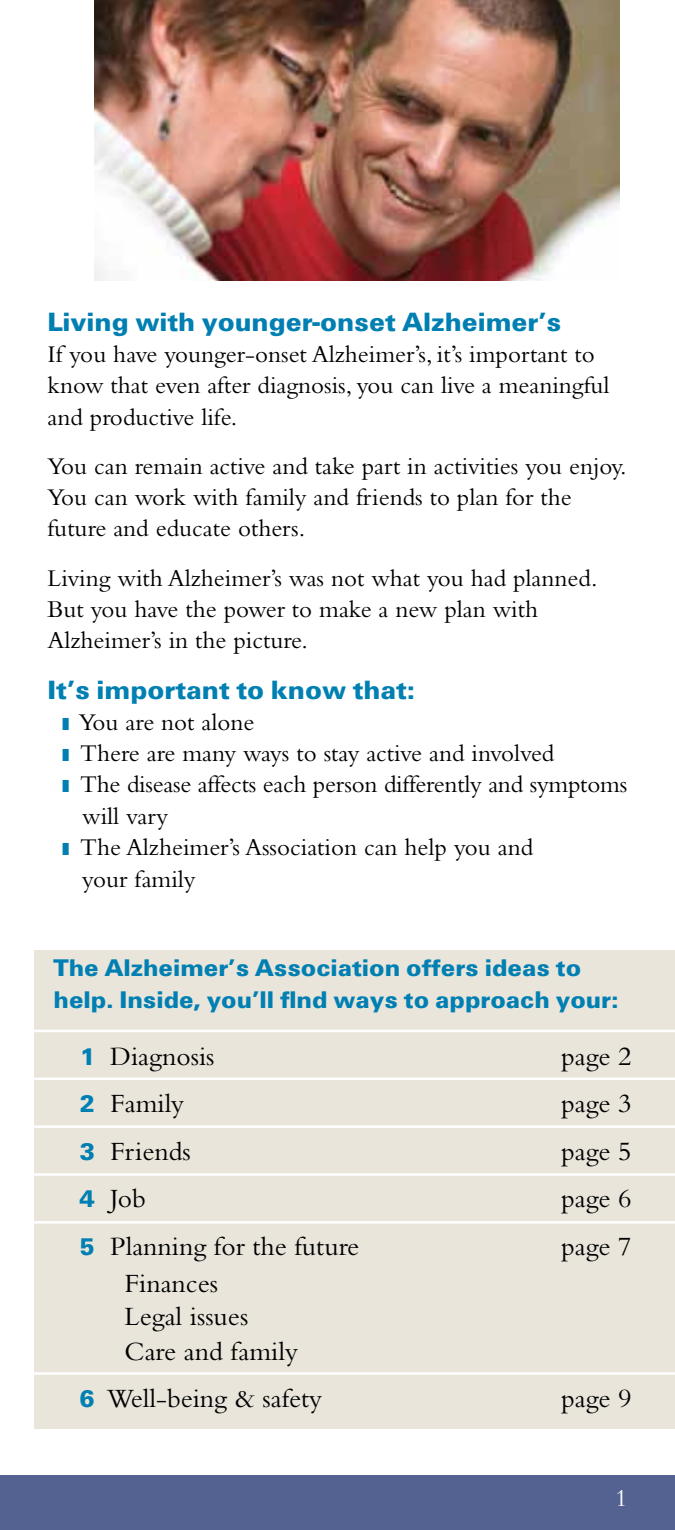
<style>
.page{position:relative;width:675px;height:1530px;background:#fff}
.page>*{position:absolute;margin:0;border:0;box-sizing:border-box;transform-origin:0 0}
.t1{font:27.5px/32.5px "Bembo";color:#000}
.t2{font:27.5px "Univers U75";color:#007fb2}
.t3{font:25px/31.2px "Bembo";color:#000}
.t4{font:25px/32.5px "Univers U75";color:#007fb2}
.t5{font:25px "Bembo";color:#fff}
.s1{font-family:"Univers U75";font-size:25px;color:#007fb2}
</style>
<div class="page">
<img style="left:94px;top:0;width:525px;height:280px">
<div style="left:35px;top:951px;width:640px;height:478px;background:#e9e5db"></div>
<hr style="left:20px;top:1078px;width:655px;height:2px;background:#fff">
<hr style="left:20px;top:1030px;width:655px;height:2px;background:#fff">
<hr style="left:20px;top:1125px;width:655px;height:3px;background:#fff">
<hr style="left:20px;top:1173px;width:655px;height:3px;background:#fff">
<hr style="left:20px;top:1221px;width:655px;height:3px;background:#fff">
<hr style="left:20px;top:1372px;width:655px;height:3px;background:#fff">
<div style="left:0;top:1475px;width:675px;height:55px;background:#546292"></div>
<p class="t2" style="left:48px;top:303px;width:515px">Living with younger-onset Alzheimer’s</p>
<p class="t3" style="left:48px;top:338px;width:563px">If you have younger-onset Alzheimer’s, it’s important to know that even after diagnosis, you can live a meaningful and productive life.</p>
<p class="t3" style="left:48px;top:450px;width:581px">You can remain active and take part in activities you enjoy.<br>You can work with family and friends to plan for the future and educate others.</p>
<p class="t3" style="left:48px;top:562px;width:551px">Living with Alzheimer’s was not what you had planned.<br>But you have the power to make a new plan with<br>Alzheimer’s in the picture.</p>
<p class="t2" style="left:48px;top:671px;width:369px">It’s important to know that:</p>
<p class="t3" style="left:79px;top:706px;width:550px">You are not alone<br>There are many ways to stay active and involved<br>The disease affects each person differently and symptoms will vary<br>The Alzheimer’s Association can help you and<br>your family</p>
<p class="t4" style="left:54px;top:953px;width:566px">The Alzheimer’s Association offers ideas to help. Inside, you’ll find ways to approach your:</p>
<p class="t1" style="left:80px;top:1039px;width:136px"><span class="s1">1</span> Diagnosis</p>
<p class="t1" style="left:561px;top:1039px;width:72px">page 2</p>
<p class="t1" style="left:80px;top:1087px;width:106px"><span class="s1">2</span> Family</p>
<p class="t1" style="left:561px;top:1087px;width:72px">page 3</p>
<p class="t1" style="left:80px;top:1134px;width:113px"><span class="s1">3</span> Friends</p>
<p class="t1" style="left:561px;top:1134px;width:72px">page 5</p>
<p class="t1" style="left:80px;top:1182px;width:68px"><span class="s1">4</span> Job</p>
<p class="t1" style="left:561px;top:1182px;width:72px">page 6</p>
<p class="t1" style="left:80px;top:1229px;width:281px"><span class="s1">5</span> Planning for the future</p>
<p class="t1" style="left:561px;top:1229px;width:72px">page 7</p>
<p class="t1" style="left:125px;top:1267px;width:125px">Finances<br>Legal issues</p>
<p class="t1" style="left:80px;top:1327px;width:244px;line-height:47.5px;text-indent:45px">Care and family<br><span class="s1">6</span> Well-being &amp; safety</p>
<p class="t1" style="left:561px;top:1382px;width:72px">page 9</p>
<p class="t5" style="left:615px;top:1483px;width:14px">1</p>
</div>
